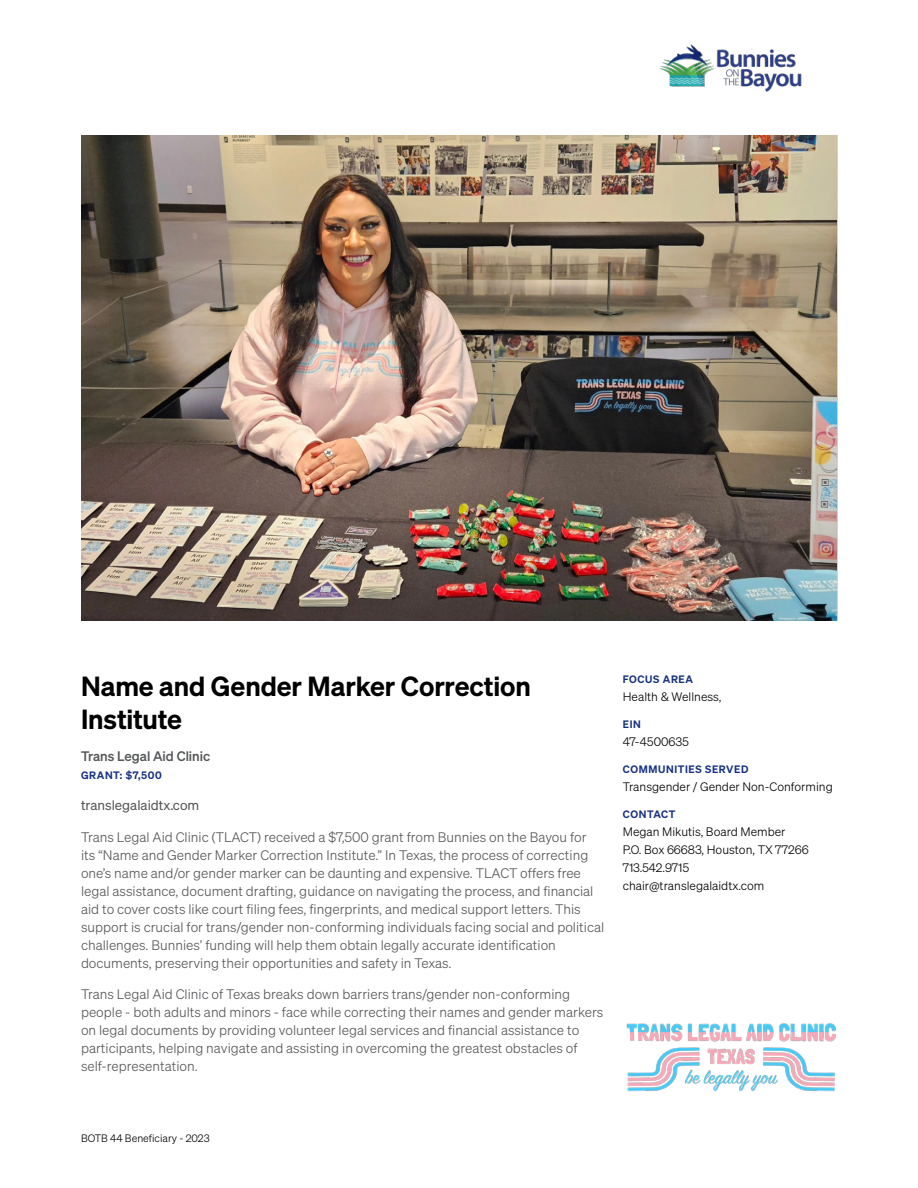
<style>
.page{position:relative;width:918px;height:1188px;background:#fff}
.page>*{position:absolute;margin:0;border:0;box-sizing:border-box;transform-origin:0 0}
.t1{font:600 27px/33px "Sohne";letter-spacing:-.005em;color:#000001}
.t2{font:13.5px/18px "Sohne Leicht";color:#57585a}
.t3{font:13.5px "Sohne Kraftig";color:#57585a}
.t4{font:13.5px "Sohne Buch";color:#57585a}
.t5{font:12px/18px "Sohne Leicht";color:#000001}
.t6{font:600 10.5px "Sohne";letter-spacing:.06em;color:#183181}
.t7{font:10.5px "Sohne Leicht";color:#000001}
</style>
<div class="page">
<img style="left:81px;top:135px;width:756px;height:486px">
<img style="left:626px;top:1023px;width:210px;height:69px">
<img style="left:659px;top:44px;width:143px;height:47px">
<h1 class="t1" style="left:81px;top:671px;width:452px">Name and Gender Marker Correction<br>Institute</h1>
<p class="t3" style="left:81px;top:751px;width:131px">Trans Legal Aid Clinic</p>
<p class="t6" style="left:81px;top:770px;width:82px">GRANT: $7,500</p>
<p class="t4" style="left:81px;top:800px;width:120px">translegalaidtx.com</p>
<p class="t2" style="left:81px;top:828px;width:525px">Trans Legal Aid Clinic (TLACT) received a $7,500 grant from Bunnies on the Bayou for<br>its “Name and Gender Marker Correction Institute.” In Texas, the process of correcting one’s name and/or gender marker can be daunting and expensive. TLACT offers free legal assistance, document drafting, guidance on navigating the process, and financial aid to cover costs like court filing fees, fingerprints, and medical support letters. This support is crucial for trans/gender non-conforming individuals facing social and political challenges. Bunnies’ funding will help them obtain legally accurate identification documents, preserving their opportunities and safety in Texas.</p>
<p class="t2" style="left:81px;top:986px;width:524px">Trans Legal Aid Clinic of Texas breaks down barriers trans/gender non-conforming people - both adults and minors - face while correcting their names and gender markers on legal documents by providing volunteer legal services and financial assistance to participants, helping navigate and assisting in overcoming the greatest obstacles of self-representation.</p>
<p class="t6" style="left:623px;top:675px;width:72px">FOCUS AREA</p>
<p class="t5" style="left:623px;top:688px;width:100px">Health &amp; Wellness,</p>
<p class="t6" style="left:623px;top:720px;width:20px">EIN</p>
<p class="t5" style="left:623px;top:733px;width:68px">47-4500635</p>
<p class="t6" style="left:623px;top:765px;width:127px">COMMUNITIES SERVED</p>
<p class="t5" style="left:623px;top:778px;width:212px">Transgender / Gender Non-Conforming</p>
<p class="t6" style="left:623px;top:809px;width:54px">CONTACT</p>
<p class="t5" style="left:623px;top:823px;width:187px">Megan Mikutis, Board Member<br>P.O. Box 66683, Houston, TX 77266<br>713.542.9715 chair@translegalaidtx.com</p>
<p class="t7" style="left:81px;top:1134px;width:130px">BOTB 44 Beneficiary - 2023</p>
</div>
